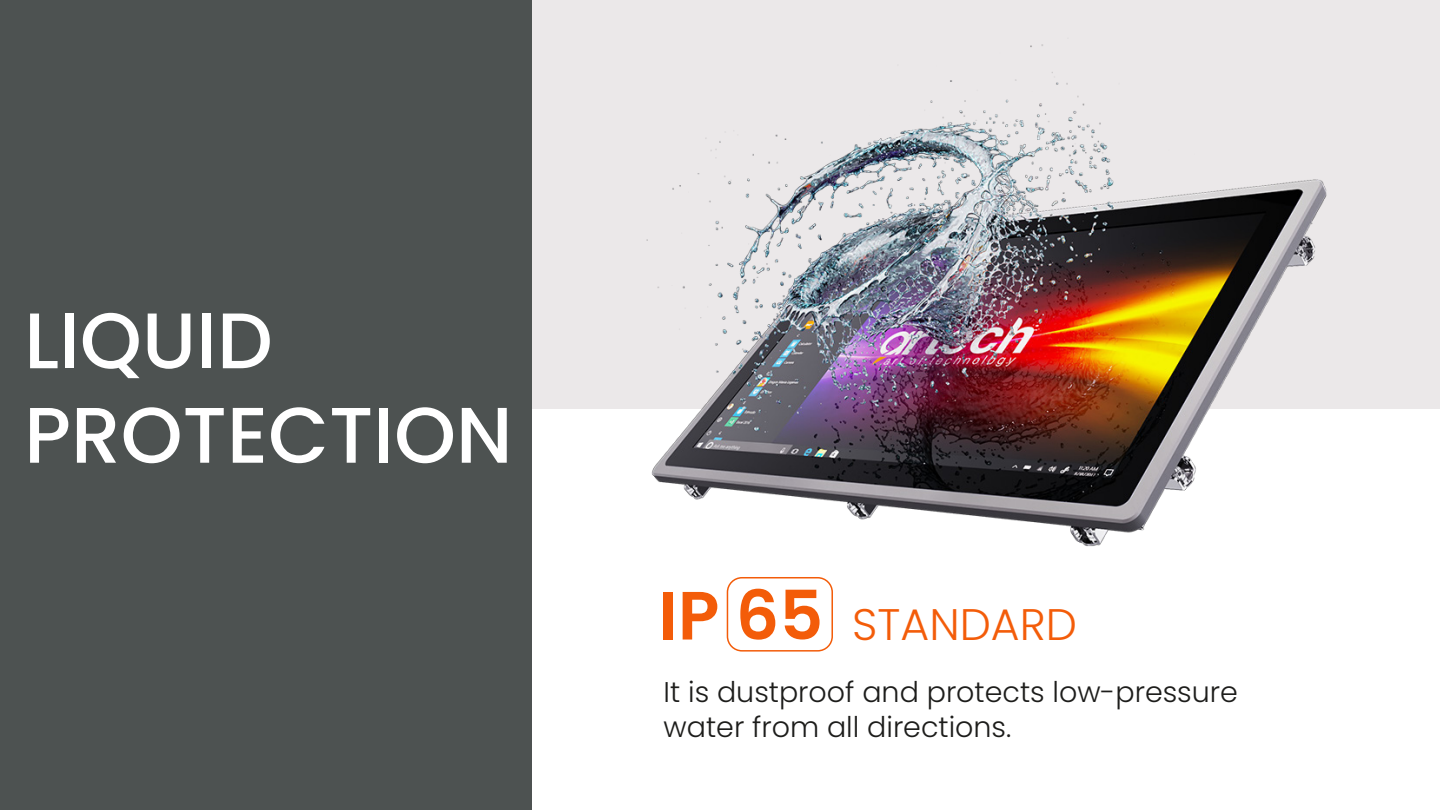
<style>
.page{position:relative;width:1440px;height:810px;background:#fff}
.page>*{position:absolute;margin:0;border:0;box-sizing:border-box;transform-origin:0 0}
.t1{font:500 78.75px/94.5px "Poppins";color:#fff}
.t2{font:300 44.17px "Poppins";color:#f35c09}
.t3{font:300 28.5px/34.2px "Poppins";color:#1d1d1b}
.s1{font-weight:600;font-size:68.18px}
</style>
<div class="page">
<div style="left:532px;top:0;width:908px;height:409px;background:#ebe8e9"></div>
<div style="left:0;top:0;width:532px;height:810px;background:#4d5251"></div>
<img style="left:646px;top:44px;width:681px;height:503px">
<div style="left:727px;top:577px;width:106px;height:75px;border:2px solid #f35c09;border-radius:15px"></div>
<h1 class="t1" style="left:24px;top:294px;width:490px">LIQUID<br>PROTECTION</h1>
<h2 class="t2" style="left:659px;top:599px;width:419px"><span class="s1">IP 65</span> STANDARD</h2>
<p class="t3" style="left:664px;top:675px;width:576px">It is dustproof and protects low-pressure water from all directions.</p>
</div>
